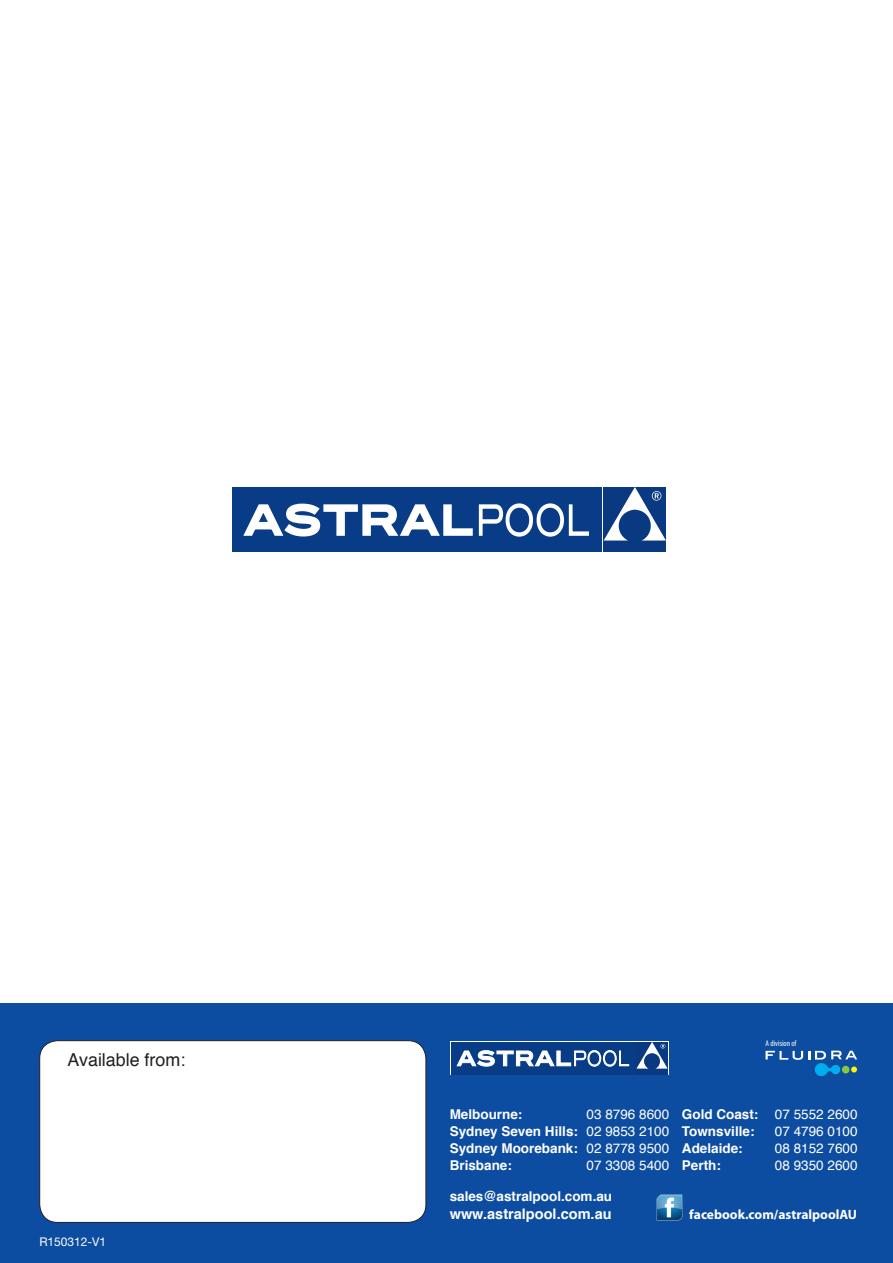
<style>
.page{position:relative;width:893px;height:1263px;background:#fff}
.page>*{position:absolute;margin:0;border:0;box-sizing:border-box;transform-origin:0 0}
.t1{font:17.85px "Helvetica";color:#231f20}
.t2{font:700 14.55px "Helvetica";color:#fff}
.t3{font:700 13.5px/17.1px "Helvetica";color:#fff;text-align:justify}
.t4{font:13.5px "Helvetica";color:#fff}
.t5{font:700 13.5px "Myriad Pro";color:#fff}
.t6{font:12px "Helvetica Neue LT Std";color:#fff}
.t7{font:condensed 8.25px "Myriad Pro";color:#fff}
.s1{font-weight:400}
</style>
<div class="page">
<div style="left:0;top:1003px;width:893px;height:260px;background:#0d4da1"></div>
<div style="left:40px;top:1041px;width:386px;height:181px;background:#fff;border-radius:18px"></div>
<div style="left:39px;top:1040px;width:387px;height:183px;border:1px solid #231f20;border-radius:18px"></div>
<img style="left:656px;top:1194px;width:27px;height:27px">
<svg style="left:450px;top:1041px;width:218px;height:34px"></svg>
<div style="left:451px;top:1042px;width:185px;height:32px;background:#083c86"></div>
<svg style="left:636px;top:1068px;width:32px;height:6px"></svg>
<svg style="left:636px;top:1042px;width:32px;height:26px"></svg>
<svg style="left:456px;top:1050px;width:174px;height:17px"></svg>
<svg style="left:766px;top:1050px;width:91px;height:26px"></svg>
<div style="left:232px;top:487px;width:370px;height:65px;background:#083c86"></div>
<div style="left:604px;top:487px;width:62px;height:65px;background:#083981"></div>
<svg style="left:604px;top:487px;width:62px;height:53px"></svg>
<svg style="left:243px;top:503px;width:346px;height:34px"></svg>
<h1 class="t1" style="left:68px;top:1046px;width:119px">Available from:</h1>
<p class="t6" style="left:39px;top:1234px;width:68px">R150312-V1</p>
<p class="t7" style="left:766px;top:1038px;width:32px">A division of</p>
<p class="t3" style="left:450px;top:1105px;width:74px">Melbourne:</p>
<p class="t3" style="left:450px;top:1105px;width:221px;text-indent:137px"><span class="s1">03 8796 8600<br></span>Sydney Seven Hills: <span class="s1">02 9853 2100<br></span>Sydney Moorebank: <span class="s1">02 8778 9500<br></span>Brisbane:</p>
<p class="t4" style="left:587px;top:1155px;width:84px">07 3308 5400</p>
<p class="t3" style="left:682px;top:1105px;width:177px">Gold Coast: <span class="s1">07 5552 2600<br></span>Townsville:</p>
<p class="t4" style="left:775px;top:1121px;width:84px">07 4796 0100</p>
<p class="t3" style="left:682px;top:1140px;width:62px">Adelaide:</p>
<p class="t4" style="left:775px;top:1138px;width:84px">08 8152 7600</p>
<p class="t3" style="left:682px;top:1157px;width:41px">Perth:</p>
<p class="t4" style="left:775px;top:1155px;width:84px">08 9350 2600</p>
<p class="t3" style="left:450px;top:1188px;width:164px">sales@astralpool.com.au</p>
<p class="t2" style="left:450px;top:1202px;width:163px">www.astralpool.com.au</p>
<p class="t5" style="left:689px;top:1207px;width:169px">facebook.com/astralpoolAU</p>
</div>
